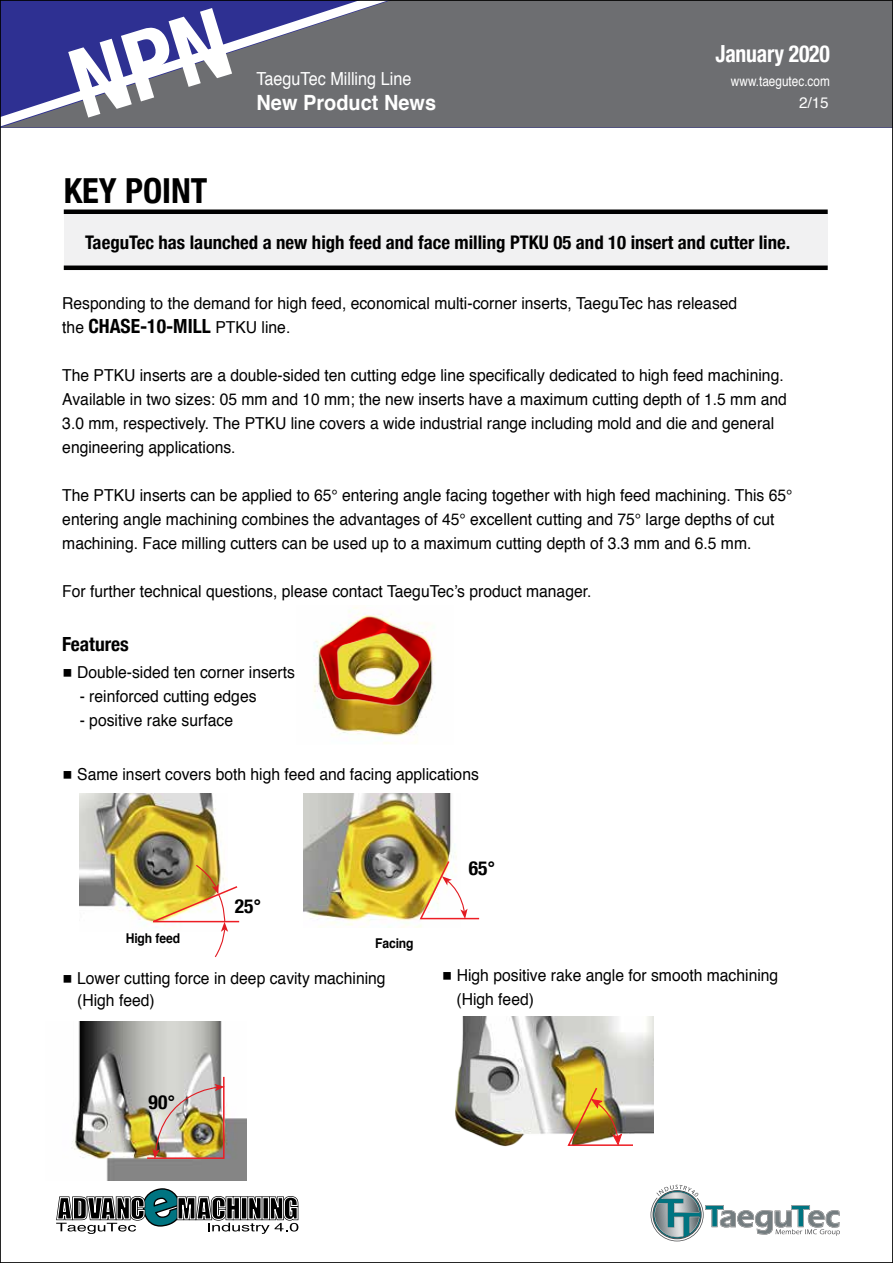
<style>
.page{position:relative;width:893px;height:1263px;background:#fff}
.page>*{position:absolute;margin:0;border:0;box-sizing:border-box;transform-origin:0 0}
.t1{font:700 condensed 34.5px "Helvetica Neue";color:#000}
.t2{font:700 condensed 23.55px "Helvetica Neue";letter-spacing:-.01em;color:#fff;scale:.92 1}
.t3{font:700 21px "Helvetica";color:#fff;scale:.95 1}
.t4{font:700 condensed 19.5px "Helvetica Neue";color:#000}
.t5{font:700 condensed 18.75px "Helvetica Neue";color:#000}
.t6{font:18px "Helvetica";color:#fff;scale:.9 1}
.t7{font:16.5px/24px "Helvetica";color:#000;scale:.95 1}
.t8{font:15.3px "Helvetica";color:#fff}
.t9{font:13.8px "Helvetica";color:#fff;scale:.85 1}
.t10{font:700 13.5px "Helvetica";letter-spacing:-.01em;color:#000;scale:.9 1}
.s1{font-family:"Helvetica";font-weight:400;font-stretch:normal;font-size:16.5px}
</style>
<div class="page">
<div style="left:423px;top:2px;width:468px;height:126px;background:#6d6e71"></div>
<svg style="left:2px;top:2px;width:421px;height:126px;background:#616382"></svg>
<svg style="left:651px;top:1185px;width:189px;height:56px"></svg>
<svg style="left:56px;top:1188px;width:243px;height:46px"></svg>
<img style="left:313px;top:607px;width:122px;height:137px">
<img style="left:319px;top:616px;width:115px;height:93px">
<div style="left:64px;top:212px;width:764px;height:56px;background:#f1f1f2"></div>
<div style="left:64px;top:209px;width:764px;height:5px;background:#000"></div>
<hr style="left:64px;top:266px;width:764px;height:4px;background:#000">
<img style="left:72px;top:1022px;width:175px;height:158px">
<img style="left:455px;top:1017px;width:199px;height:130px">
<img style="left:566px;top:1086px;width:68px;height:61px">
<img style="left:303px;top:793px;width:153px;height:135px">
<img style="left:79px;top:793px;width:142px;height:128px">
<img style="left:146px;top:1075px;width:79px;height:85px">
<svg style="left:418px;top:859px;width:62px;height:61px"></svg>
<img style="left:146px;top:864px;width:94px;height:93px">
<svg style="left:68px;top:8px;width:164px;height:110px;background:#56578f"></svg>
<h2 class="t2" style="left:716px;top:34px;width:126px">January 2020</h2>
<p class="t6" style="left:256px;top:65px;width:174px">TaeguTec Milling Line</p>
<p class="t9" style="left:731px;top:71px;width:118px">www.taegutec.com</p>
<p class="t3" style="left:256px;top:86px;width:191px">New Product News</p>
<p class="t8" style="left:799px;top:91px;width:31px">2/15</p>
<h1 class="t1" style="left:64px;top:162px;width:145px">KEY POINT</h1>
<p class="t5" style="left:85px;top:227px;width:707px">TaeguTec has launched a new high feed and face milling PTKU 05 and 10 insert and cutter line.</p>
<p class="t7" style="left:62px;top:292px;width:712px">Responding to the demand for high feed, economical multi-corner inserts, TaeguTec has released</p>
<p class="t4" style="left:62px;top:310px;width:230px"><span class="s1">the</span> CHASE-10-MILL <span class="s1">PTKU line.</span></p>
<p class="t7" style="left:62px;top:364px;width:764px">The PTKU inserts are a double-sided ten cutting edge line specifically dedicated to high feed machining.<br>Available in two sizes: 05 mm and 10 mm; the new inserts have a maximum cutting depth of 1.5 mm and 3.0 mm, respectively. The PTKU line covers a wide industrial range including mold and die and general engineering applications.</p>
<p class="t7" style="left:62px;top:484px;width:770px">The PTKU inserts can be applied to 65° entering angle facing together with high feed machining. This 65° entering angle machining combines the advantages of 45° excellent cutting and 75° large depths of cut machining. Face milling cutters can be used up to a maximum cutting depth of 3.3 mm and 6.5 mm.</p>
<p class="t7" style="left:62px;top:580px;width:559px">For further technical questions, please contact TaeguTec’s product manager.</p>
<p class="t4" style="left:62px;top:628px;width:68px">Features</p>
<p class="t7" style="left:62px;top:661px;width:246px">○ Double-sided ten corner inserts</p>
<p class="t7" style="left:80px;top:685px;width:188px">- reinforced cutting edges</p>
<p class="t7" style="left:80px;top:709px;width:163px">- positive rake surface</p>
<p class="t7" style="left:62px;top:763px;width:440px">○ Same insert covers both high feed and facing applications</p>
<p class="t10" style="left:126px;top:927px;width:62px">High feed</p>
<p class="t4" style="left:235px;top:890px;width:28px">25°</p>
<p class="t10" style="left:375px;top:932px;width:44px">Facing</p>
<p class="t7" style="left:62px;top:967px;width:342px">○ Lower cutting force in deep cavity machining</p>
<p class="t4" style="left:469px;top:852px;width:28px">65°</p>
<p class="t7" style="left:442px;top:964px;width:356px">○ High positive rake angle for smooth machining</p>
<p class="t7" style="left:77px;top:989px;width:83px">(High feed)</p>
<p class="t7" style="left:456px;top:987px;width:83px">(High feed)</p>
<p class="t4" style="left:149px;top:1086px;width:28px">90°</p>
</div>
